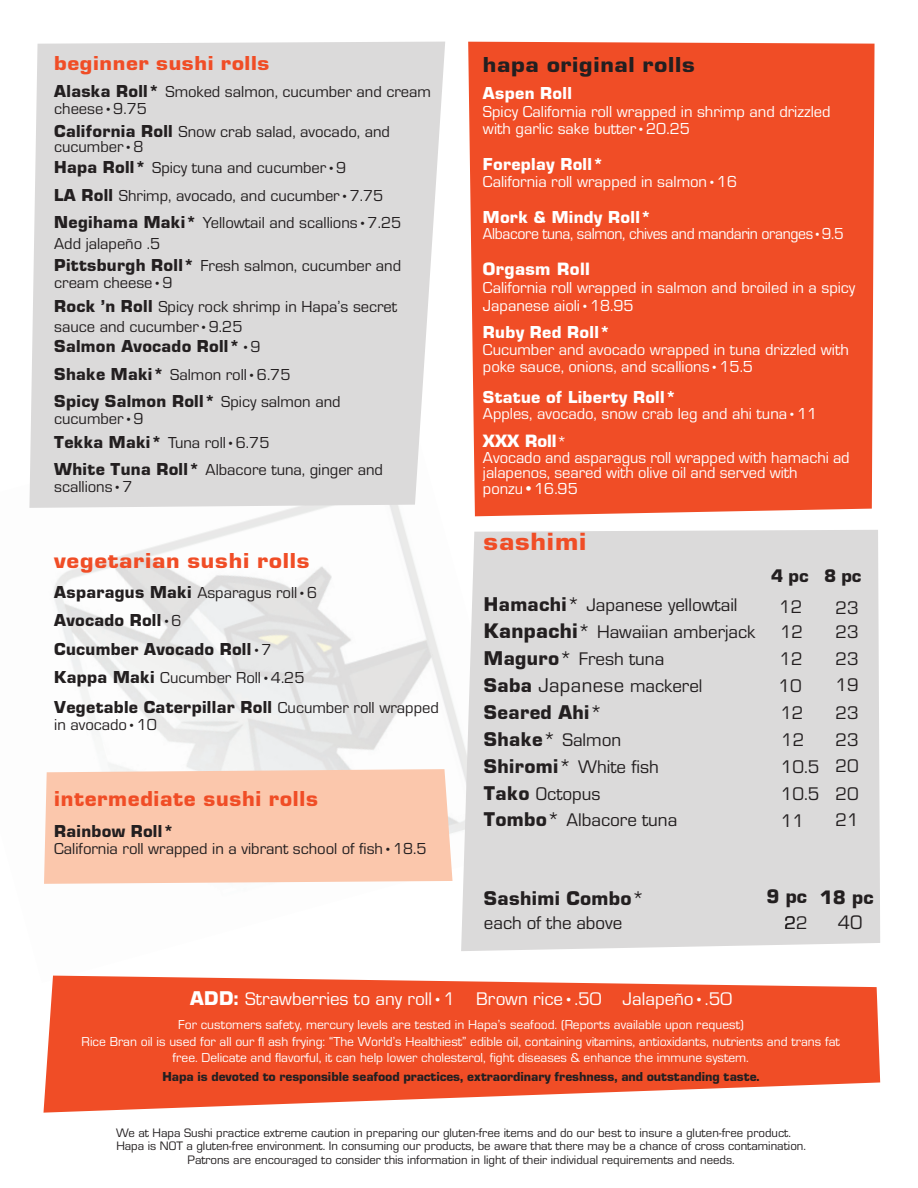
<style>
.page{position:relative;width:918px;height:1188px;background:#fff}
.page>*{position:absolute;margin:0;border:0;box-sizing:border-box;transform-origin:0 0}
.t1{font:25.8px "Eurostile Black DTC";letter-spacing:.03em;color:#f04d26;scale:1.1 1}
.t2{font:22.5px "Eurostile Black DTC";letter-spacing:.03em;color:#f04d26}
.t3{font:22.5px "Eurostile Black DTC";letter-spacing:.03em;color:#f04d26;scale:1.1 1}
.t4{font:22.5px "Eurostile Black DTC";letter-spacing:.03em;color:#231f20;scale:1.1 1}
.t5{font:21px "Eurostile Black DTC";letter-spacing:.03em;color:#f04d26;scale:1.1 1}
.t6{font:20.7px "Eurostile Black DTC";letter-spacing:.02em;color:#231f20}
.t7{font:20.7px "Eurostile";letter-spacing:.02em;color:#231f20}
.t8{font:20.25px "Eurostile";color:#231f20}
.t9{font:18.9px/27px "Eurostile Roman DTC";color:#231f20}
.t10{font:18.9px/27px "Eurostile";color:#231f20;text-align:justify}
.t11{font:18.9px "Eurostile Roman DTC";color:#fff}
.t12{font:18.9px "Eurostile Black DTC";color:#231f20}
.t13{font:18px/28.5px "Eurostile Black DTC";letter-spacing:.02em;color:#231f20}
.t14{font:18px "Eurostile Black DTC";letter-spacing:.02em;color:#fff}
.t15{font:700 18px "Eurostile";color:#231f20}
.t16{font:16.5px/27.5px "Eurostile Roman DTC";color:#231f20}
.t17{font:16.5px/17.4px "Eurostile Roman DTC";color:#fff}
.t18{font:16.5px/15.5px "Eurostile";color:#fff}
.t19{font:16.5px "Eurostile Roman DTC";letter-spacing:-.02em;color:#fff;scale:.95 1}
.t20{font:700 16.5px "Eurostile";letter-spacing:.02em;color:#fff}
.t21{font:13.5px/16.8px "Eurostile Roman DTC";color:#fff;text-align:center}
.t22{font:13.5px "Eurostile Black DTC";letter-spacing:-.005em;color:#231f20}
.t23{font:12.75px "Eurostile Roman DTC";color:#231f20}
.s1{font-family:"Eurostile Black DTC";font-size:18px}
.s2{font-family:"Eurostile"}
.s3{font-family:"Eurostile Roman DTC";font-size:16.5px}
.s4{font-family:"Eurostile";font-size:16.5px}
.s5{font-weight:700}
.s6{font-family:"Eurostile Black DTC";font-size:20.7px}
.s7{font-size:20.7px}
.s8{font-weight:700;font-size:19.5px}
.s9{font-family:"Eurostile Roman DTC"}
.s10{font-family:"Eurostile Black DTC"}
.s11{font-size:18.9px}
</style>
<div class="page">
<img style="left:53px;top:508px;width:436px;height:468px">
<div style="left:461px;top:530px;width:419px;height:421px;background:#dbdada"></div>
<div style="left:468px;top:42px;width:407px;height:474px;background:#f04d26"></div>
<div style="left:44px;top:769px;width:409px;height:115px;background:#fbc7ac"></div>
<div style="left:29px;top:42px;width:416px;height:466px;background:#dbdada"></div>
<svg style="left:43px;top:976px;width:837px;height:137px;fill:#f04d26"></svg>
<p class="t5" style="left:54px;top:51px;width:197px">beginner sushi rolls</p>
<p class="t16" style="left:54px;top:83px;width:378px;line-height:16.8px"><span class="s1">Alaska Roll*</span> Smoked salmon, cucumber and cream cheese•<span class="s2">9.75</span></p>
<p class="t16" style="left:54px;top:125px;width:337px;line-height:14.5px"><span class="s1">California Roll</span> Snow crab salad, avocado, and cucumber•<span class="s2">8</span></p>
<p class="t16" style="left:54px;top:154px;width:349px"><span class="s1">Hapa Roll*</span> Spicy tuna and cucumber•<span class="s2">9<br></span><span class="s1">LA Roll</span> Shrimp, avocado, and cucumber•<span class="s2">7.75<br></span><span class="s1">Negihama Maki*</span> Yellowtail and scallions•<span class="s2">7.25</span></p>
<p class="t16" style="left:54px;top:233px;width:348px;line-height:21.6px">Add jalapeño .5<br><span class="s1">Pittsburgh Roll*</span> Fresh salmon, cucumber and</p>
<p class="t16" style="left:54px;top:271px;width:345px;line-height:23.7px">cream cheese•<span class="s2">9<br></span><span class="s1">Rock ’n Roll</span> Spicy rock shrimp in Hapa’s secret</p>
<p class="t16" style="left:54px;top:313px;width:190px">sauce and cucumber•<span class="s2">9.25</span></p>
<p class="t13" style="left:54px;top:332px;width:208px">Salmon Avocado Roll*<span class="s3">•</span><span class="s4">9</span></p>
<p class="t16" style="left:54px;top:361px;width:238px"><span class="s1">Shake Maki*</span> Salmon roll•6<span class="s2">.75</span></p>
<p class="t13" style="left:54px;top:387px;width:288px">Spicy Salmon Roll* <span class="s3">Spicy salmon and</span></p>
<p class="t16" style="left:54px;top:405px;width:91px">cucumber•<span class="s2">9</span></p>
<p class="t13" style="left:54px;top:428px;width:217px">Tekka Maki* <span class="s3">Tuna roll•6</span><span class="s4">.75</span></p>
<p class="t16" style="left:54px;top:462px;width:330px;line-height:17px"><span class="s1">White Tuna Roll*</span> Albacore tuna, ginger and scallions•<span class="s2">7</span></p>
<h2 class="t3" style="left:54px;top:548px;width:234px">vegetarian sushi rolls</h2>
<p class="t16" style="left:54px;top:579px;width:265px"><span class="s1">Asparagus Maki</span> Asparagus roll•<span class="s2">6</span></p>
<p class="t13" style="left:54px;top:606px;width:219px">Avocado Roll<span class="s3">•</span><span class="s4">6<br></span>Cucumber Avocado Roll<span class="s3">•</span><span class="s4">7</span></p>
<p class="t16" style="left:54px;top:664px;width:252px"><span class="s1">Kappa Maki</span> Cucumber Roll•<span class="s2">4.25</span></p>
<p class="t13" style="left:54px;top:693px;width:386px">Vegetable Caterpillar Roll <span class="s3">Cucumber roll wrapped</span></p>
<p class="t16" style="left:54px;top:711px;width:104px">in avocado•<span class="s2">10</span></p>
<h2 class="t2" style="left:54px;top:786px;width:265px">intermediate sushi rolls</h2>
<p class="t13" style="left:54px;top:817px;width:122px">Rainbow Roll*</p>
<p class="t16" style="left:54px;top:835px;width:374px">California roll wrapped in a vibrant school of fish•1<span class="s2">8.5</span></p>
<h2 class="t4" style="left:483px;top:52px;width:194px">hapa original rolls</h2>
<p class="t14" style="left:483px;top:83px;width:90px">Aspen Roll</p>
<p class="t17" style="left:483px;top:103px;width:349px">Spicy California roll wrapped in shrimp and drizzled with garlic sake butter•<span class="s2">20.25</span></p>
<p class="t14" style="left:483px;top:154px;width:123px">Foreplay Roll*</p>
<p class="t17" style="left:483px;top:172px;width:256px">California roll wrapped in salmon•<span class="s2">16</span></p>
<p class="t14" style="left:483px;top:207px;width:170px">Mork &amp; Mindy Roll*</p>
<p class="t19" style="left:483px;top:225px;width:381px">Albacore tuna, salmon, chives and mandarin oranges•<span class="s2">9.5</span></p>
<p class="t20" style="left:483px;top:259px;width:108px">Orgasm Roll</p>
<p class="t17" style="left:483px;top:279px;width:374px;line-height:18.1px">California roll wrapped in salmon and broiled in a spicy<br>Japanese aioli•1<span class="s2">8</span>.<span class="s2">9</span>5</p>
<p class="t14" style="left:483px;top:322px;width:129px">Ruby Red Roll*</p>
<p class="t17" style="left:483px;top:341px;width:367px">Cucumber and avocado wrapped in tuna drizzled with poke sauce, onions, and scallions•1<span class="s2">5.5</span></p>
<p class="t14" style="left:483px;top:387px;width:195px">Statue of Liberty Roll*</p>
<p class="t17" style="left:483px;top:405px;width:336px">Apples, avocado, snow crab leg and ahi tuna•<span class="s2">11</span></p>
<p class="t18" style="left:483px;top:433px;width:368px"><span class="s5">XXX Roll</span>*<br>Avocado and asparagus roll wrapped with hamachi ad jalapenos, seared with olive oil and served with ponzu•16.95</p>
<h1 class="t1" style="left:484px;top:528px;width:95px">sashimi</h1>
<p class="t9" style="left:484px;top:591px;width:255px"><span class="s6">Hamachi</span><span class="s7">*</span> Japanese yellowtail</p>
<p class="t10" style="left:484px;top:617px;width:273px"><span class="s8">Kanpachi</span><span class="s7">*</span> <span class="s9">Hawaiian</span> amberjack</p>
<p class="t9" style="left:484px;top:645px;width:182px"><span class="s6">Maguro</span><span class="s7">*</span> Fresh tuna</p>
<p class="t7" style="left:484px;top:671px;width:220px"><span class="s10">Saba</span> Japanese <span class="s11">mackerel</span></p>
<p class="t6" style="left:484px;top:701px;width:120px">Seared Ahi<span class="s9">*</span></p>
<p class="t9" style="left:484px;top:726px;width:195px"><span class="s6">Shake</span><span class="s7">*</span> Salmon<br><span class="s6">Shiromi</span><span class="s7">*</span> White fi sh<br><span class="s6">Tako</span> Octopus<br><span class="s6">Tombo</span><span class="s7">*</span> Albacore tuna</p>
<p class="t12" style="left:771px;top:565px;width:92px">4 pc 8 pc</p>
<p class="t9" style="left:779px;top:593px;width:25px">1<span class="s2">2</span></p>
<p class="t9" style="left:836px;top:594px;width:25px">2<span class="s2">3</span></p>
<p class="t9" style="left:780px;top:618px;width:25px">1<span class="s2">2</span></p>
<p class="t9" style="left:836px;top:618px;width:25px">2<span class="s2">3</span></p>
<p class="t9" style="left:780px;top:645px;width:25px">1<span class="s2">2</span></p>
<p class="t9" style="left:836px;top:645px;width:25px">2<span class="s2">3</span></p>
<p class="t10" style="left:779px;top:671px;width:25px">10</p>
<p class="t10" style="left:835px;top:671px;width:25px">19</p>
<p class="t9" style="left:780px;top:699px;width:25px">1<span class="s2">2</span></p>
<p class="t9" style="left:836px;top:699px;width:25px">2<span class="s2">3</span></p>
<p class="t9" style="left:781px;top:726px;width:25px">1<span class="s2">2</span></p>
<p class="t9" style="left:836px;top:726px;width:25px">2<span class="s2">3</span></p>
<p class="t10" style="left:781px;top:752px;width:80px">10.5 20<br>10<span class="s9">.5</span> 20<br>11</p>
<p class="t10" style="left:836px;top:806px;width:25px">21</p>
<p class="t6" style="left:484px;top:887px;width:162px">Sashimi Combo<span class="s9">*</span></p>
<p class="t10" style="left:484px;top:908px;width:140px">each of the above</p>
<p class="t15" style="left:766px;top:886px;width:108px">9 pc 18 pc</p>
<p class="t10" style="left:785px;top:908px;width:25px">22</p>
<p class="t8" style="left:838px;top:909px;width:26px">40</p>
<p class="t11" style="left:190px;top:989px;width:543px"><span class="s6">ADD:</span> Strawberries to any roll•1 Brown rice•.50 Jalapeño•.50</p>
<p class="t21" style="left:82px;top:1016px;width:760px">For customers safety, mercury levels are tested in Hapa’s seafood. (Reports available upon request)<br>Rice Bran oil is used for all our fl ash frying: “The World’s Healthiest” edible oil, containing vitamins, antioxidants, nutrients and trans fat free. Delicate and flavorful, it can help lower cholesterol, fight diseases &amp; enhance the immune system.</p>
<p class="t22" style="left:163px;top:1069px;width:599px">Hapa is devoted to responsible seafood practices, extraordinary freshness, and outstanding taste.</p>
<p class="t23" style="left:116px;top:1126px;width:676px">We at Hapa Sushi practice extreme caution in preparing our gluten-free items and do our best to insure a gluten-free product.</p>
<p class="t23" style="left:116px;top:1139px;width:691px">Hapa is NOT a gluten-free environment. In consuming our products, be aware that there may be a chance of cross contamination.</p>
<p class="t23" style="left:188px;top:1153px;width:549px">Patrons are encouraged to consider this information in light of their individual requirements and needs<span class="s2">.</span></p>
</div>
